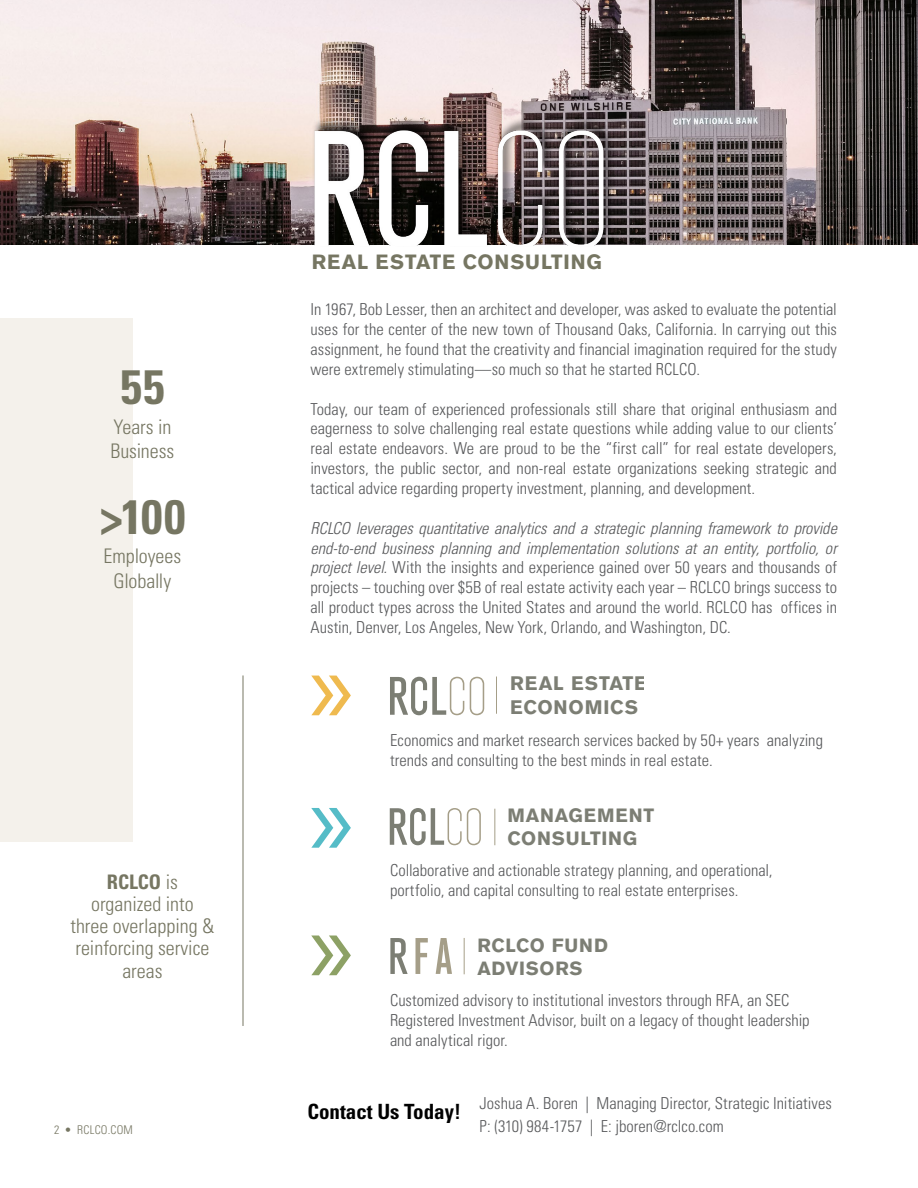
<style>
.page{position:relative;width:918px;height:1188px;background:#fff}
.page>*{position:absolute;margin:0;border:0;box-sizing:border-box;transform-origin:0 0}
.t1{font:108px "Myriad Pro";color:#efba4f}
.t2{font:108px "Myriad Pro";color:#55bcc7}
.t3{font:108px "Myriad Pro";color:#8da165}
.t4{font:700 condensed 48.3px "Univers";color:#767662}
.t5{font:700 condensed 21px "Univers";color:#000}
.t6{font:700 20.4px "Akzidenz Grotesk BE";letter-spacing:.04em;color:#767662}
.t7{font:300 condensed 20.1px/22.2px "Univers";color:#767662;text-align:center}
.t8{font:700 19.35px/23.2px "Akzidenz Grotesk BE";letter-spacing:.04em;color:#7c7e74}
.t9{font:700 19.05px/23px "Akzidenz Grotesk BE";letter-spacing:.04em;color:#7c7e74}
.t10{font:300 condensed 16.5px/19.8px "Univers";letter-spacing:.005em;color:#58595b}
.t11{font:300 condensed 12px "Univers";letter-spacing:.02em;color:#767662}
.s1{font-weight:700}
.s2{font-style:italic}
</style>
<div class="page">
<div style="left:0;top:319px;width:133px;height:523px;background:#f4f1eb"></div>
<img style="left:0;top:0;width:918px;height:244px">
<div style="left:312px;top:117px;width:303px;height:130px;background:#000;opacity:.75"></div>
<img style="left:314px;top:129px;width:290px;height:117px">
<svg style="left:470px;top:677px;width:14px;height:38px"></svg>
<svg style="left:390px;top:677px;width:74px;height:38px"></svg>
<hr style="left:496px;top:677px;width:1px;height:37px;background:#a59e88">
<svg style="left:390px;top:808px;width:91px;height:37px"></svg>
<hr style="left:495px;top:809px;width:1px;height:36px;background:#a59e88">
<svg style="left:416px;top:938px;width:12px;height:36px"></svg>
<svg style="left:436px;top:938px;width:16px;height:36px"></svg>
<svg style="left:390px;top:938px;width:18px;height:36px"></svg>
<hr style="left:464px;top:938px;width:1px;height:36px;background:#a79f88">
<hr style="left:243px;top:675px;width:1px;height:351px;background:#767662">
<h2 class="t4" style="left:120px;top:358px;width:46px">55</h2>
<p class="t7" style="left:110px;top:415px;width:65px;line-height:24.2px;text-align:left">Years in<br>Business</p>
<h2 class="t4" style="left:99px;top:487px;width:88px">&gt;100</h2>
<p class="t7" style="left:104px;top:544px;width:79px;line-height:24.2px">Employees<br>Globally</p>
<p class="t7" style="left:70px;top:871px;width:145px"><span class="s1">RCLCO</span> is organized into three overlapping &amp; reinforcing service areas</p>
<p class="t11" style="left:54px;top:1123px;width:80px">2 • RCLCO.COM</p>
<p class="t6" style="left:312px;top:250px;width:292px">REAL ESTATE CONSULTING</p>
<p class="t10" style="left:311px;top:300px;width:528px;text-align:justify">In 1967, Bob Lesser, then an architect and developer, was asked to evaluate the potential uses for the center of the new town of Thousand Oaks, California. In carrying out this assignment, he found that the creativity and financial imagination required for the study were extremely stimulating—so much so that he started RCLCO.</p>
<p class="t10" style="left:311px;top:399px;width:528px;text-align:justify">Today, our team of experienced professionals still share that original enthusiasm and eagerness to solve challenging real estate questions while adding value to our clients’ real estate endeavors. We are proud to be the “first call” for real estate developers, investors, the public sector, and non-real estate organizations seeking strategic and tactical advice regarding property investment, planning, and development.</p>
<p class="t10" style="left:311px;top:518px;width:528px;text-align:justify"><span class="s2">RCLCO leverages quantitative analytics and a strategic planning framework to provide end-to-end business planning and implementation solutions at an entity, portfolio, or project level.</span> With the insights and experience gained over 50 years and thousands of projects – touching over $5B of real estate activity each year – RCLCO brings success to all product types across the United States and around the world. RCLCO has offices in Austin, Denver, Los Angeles, New York, Orlando, and Washington, DC.</p>
<h1 class="t1" style="left:309px;top:620px;width:47px">»</h1>
<p class="t8" style="left:510px;top:672px;width:138px">REAL ESTATE<br>ECONOMICS</p>
<p class="t10" style="left:390px;top:731px;width:435px">Economics and market research services backed by 50+ years analyzing trends and consulting to the best minds in real estate.</p>
<h1 class="t2" style="left:309px;top:752px;width:47px">»</h1>
<p class="t9" style="left:507px;top:804px;width:148px">MANAGEMENT<br>CONSULTING</p>
<p class="t10" style="left:390px;top:861px;width:384px">Collaborative and actionable strategy planning, and operational, portfolio, and capital consulting to real estate enterprises.</p>
<h1 class="t3" style="left:309px;top:880px;width:47px">»</h1>
<p class="t9" style="left:477px;top:934px;width:132px">RCLCO FUND<br>ADVISORS</p>
<p class="t10" style="left:390px;top:991px;width:421px">Customized advisory to institutional investors through RFA, an SEC<br>Registered Investment Advisor, built on a legacy of thought leadership and analytical rigor.</p>
<p class="t5" style="left:307px;top:1099px;width:155px">Contact Us Today!</p>
<p class="t10" style="left:480px;top:1091px;width:354px;line-height:23.2px">Joshua A. Boren | Managing Director, Strategic Initiatives<br>P: (310) 984-1757 | E: jboren@rclco.com</p>
</div>
